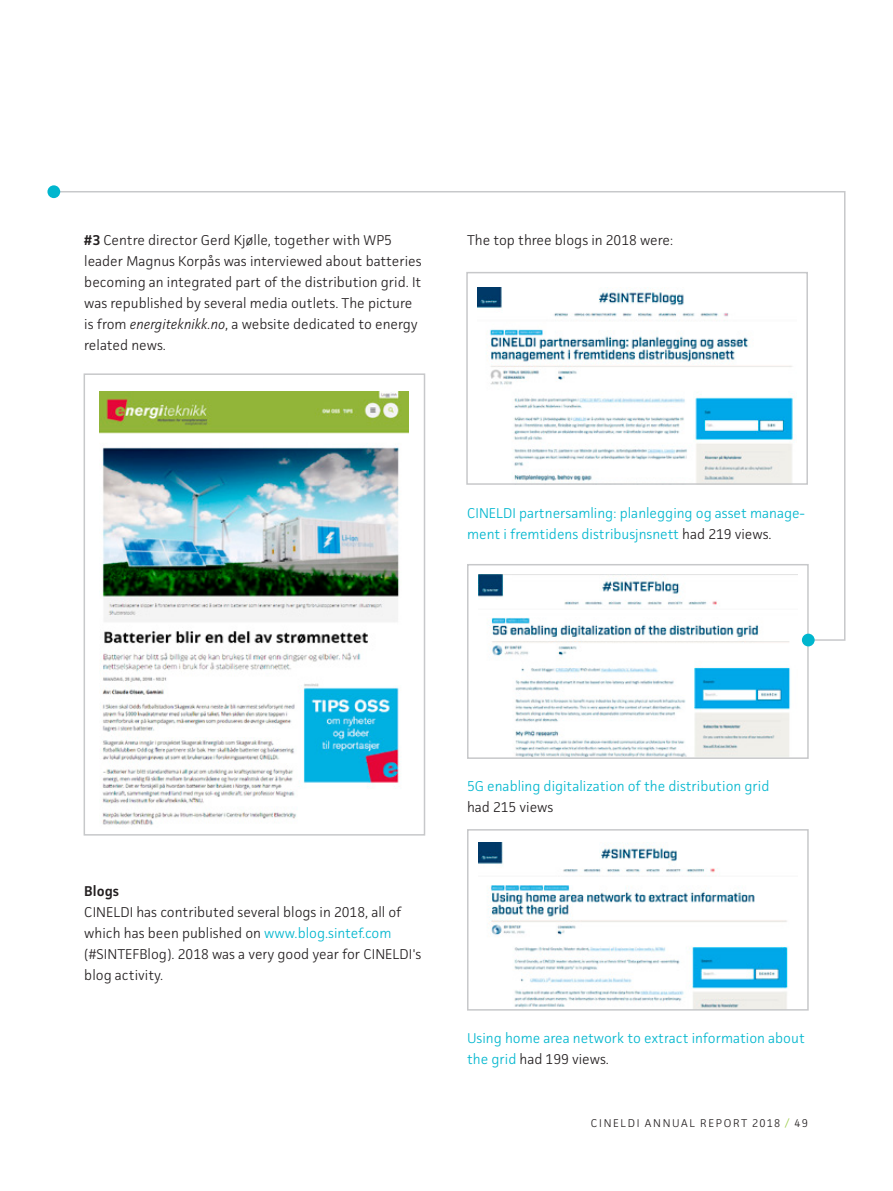
<style>
.page{position:relative;width:893px;height:1191px;background:#fff}
.page>*{position:absolute;margin:0;border:0;box-sizing:border-box;transform-origin:0 0}
.t1{font:300 14.25px/21px "Facit";color:#231f20}
.t2{font:300 14.25px/21px "Facit";color:#00b6ce}
.t3{font:600 14.25px "Facit";color:#231f20}
.t4{font:300 11.25px "Facit";letter-spacing:.15em;color:#231f20}
.s1{font-weight:600}
.s2{font-style:italic}
.s3{color:#231f20}
.s4{color:#00b6ce}
.s5{color:#9ecd4f}
</style>
<div class="page">
<svg style="left:53px;top:190px;width:793px;height:451px"></svg>
<img style="left:478px;top:288px;width:319px;height:194px">
<div style="left:466px;top:272px;width:342px;height:213px;border:2px solid #c7c8ca"></div>
<img style="left:478px;top:574px;width:319px;height:182px">
<div style="left:467px;top:564px;width:342px;height:195px;border:2px solid #c7c8ca"></div>
<img style="left:478px;top:842px;width:311px;height:165px">
<div style="left:467px;top:829px;width:342px;height:181px;border:2px solid #c7c8ca"></div>
<img style="left:100px;top:392px;width:309px;height:433px">
<div style="left:84px;top:373px;width:341px;height:462px;border:2px solid #c7c8ca"></div>
<div style="left:47px;top:185px;width:13px;height:13px;background:#00b6ce;border-radius:50%"></div>
<div style="left:802px;top:633px;width:13px;height:13px;background:#00b6ce;border-radius:50%"></div>
<p class="t1" style="left:84px;top:229px;width:339px"><span class="s1">#3</span> Centre director Gerd Kjølle, together with WP5 leader Magnus Korpås was interviewed about batteries becoming an integrated part of the distribution grid. It was republished by several media outlets. The picture is from <span class="s2">energiteknikk.no</span>, a website dedicated to energy related news.</p>
<p class="t1" style="left:467px;top:229px;width:208px">The top three blogs in 2018 were:</p>
<p class="t2" style="left:467px;top:502px;width:339px">CINELDI partnersamling: planlegging og asset manage&shy;ment i fremtidens distribusjnsnett <span class="s3">had 219 views.</span></p>
<p class="t3" style="left:84px;top:882px;width:36px">Blogs</p>
<p class="t1" style="left:84px;top:901px;width:339px">CINELDI has contributed several blogs in 2018, all of which has been published on <span class="s4">www.blog.sintef.com </span>(#SINTEFBlog). 2018 was a very good year for CINELDI's blog activity.</p>
<p class="t2" style="left:467px;top:775px;width:304px">5G enabling digitalization of the distribution grid</p>
<p class="t1" style="left:467px;top:796px;width:88px">had 215 views</p>
<p class="t2" style="left:467px;top:1027px;width:339px">Using home area network to extract information about the grid <span class="s3">had 199 views.</span></p>
<p class="t4" style="left:591px;top:1116px;width:219px">CINELDI ANNUAL REPORT 2018 <span class="s5">/</span> 49</p>
</div>
